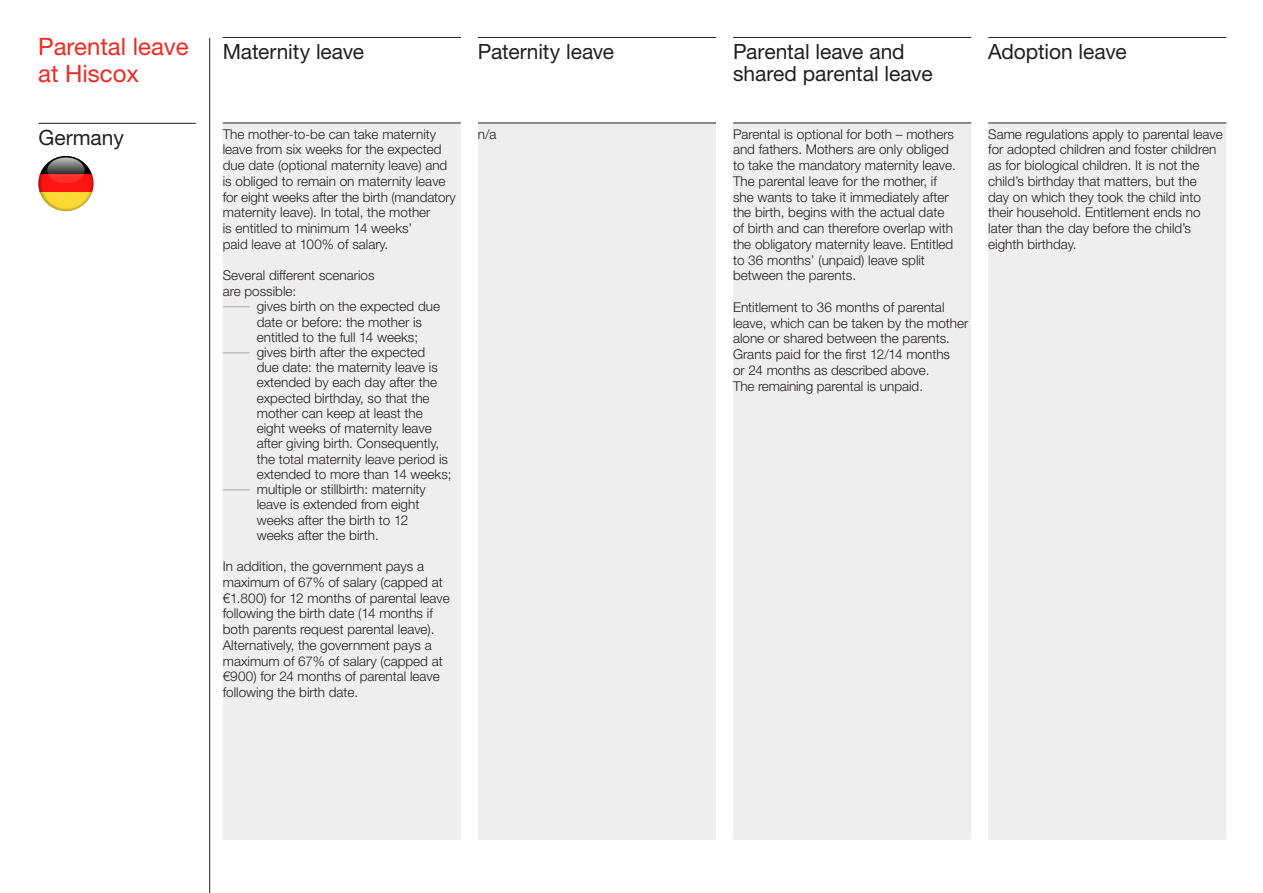
<style>
.page{position:relative;width:1263px;height:893px;background:#fff}
.page>*{position:absolute;margin:0;border:0;box-sizing:border-box;transform-origin:0 0}
.title_-_16_18pt{font:24px/27px "Helvetica Neue LT Std";color:#ee2a23}
.table_header_-_14_15{font:21px/22.5px "Helvetica Neue LT Std";letter-spacing:-.005em;color:#231f20}
.body_copy_-_9_10_5pt{font:21px "Helvetica Neue LT Std";color:#231f20}
.body_copy_-_9_10_5pt-2{font:300 13.5px/15.8px "Helvetica Neue LT Std";color:#231f20}
</style>
<div class="page">
<hr style="left:209px;top:38px;width:1px;height:855px;background:#231f20">
<div style="left:223px;top:123px;width:1003px;height:717px;background:#eeeeef"></div>
<hr style="left:223px;top:123px;width:238px;height:1px;background:#231f20">
<hr style="left:478px;top:123px;width:238px;height:1px;background:#231f20">
<hr style="left:733px;top:123px;width:238px;height:1px;background:#231f20">
<hr style="left:988px;top:123px;width:238px;height:1px;background:#231f20">
<hr style="left:223px;top:37px;width:238px;height:1px;background:#231f20">
<hr style="left:478px;top:37px;width:238px;height:1px;background:#231f20">
<hr style="left:733px;top:37px;width:238px;height:1px;background:#231f20">
<hr style="left:988px;top:37px;width:238px;height:1px;background:#231f20">
<svg style="left:41px;top:197px;width:47px;height:14px"></svg>
<svg style="left:38px;top:156px;width:56px;height:55px;background:#dd6b24"></svg>
<svg style="left:47px;top:157px;width:37px;height:26px"></svg>
<hr style="left:38px;top:123px;width:158px;height:1px;background:#231f20">
<svg style="left:223px;top:307px;width:27px;height:1px"></svg>
<svg style="left:223px;top:353px;width:27px;height:1px"></svg>
<svg style="left:223px;top:490px;width:27px;height:1px"></svg>
<p class="title_-_16_18pt" style="left:38px;top:33px;width:152px">Parental leave at Hiscox</p>
<p class="table_header_-_14_15" style="left:223px;top:40px;width:143px">Maternity leave</p>
<p class="table_header_-_14_15" style="left:478px;top:40px;width:138px">Paternity leave</p>
<p class="table_header_-_14_15" style="left:733px;top:40px;width:201px">Parental leave and shared parental leave</p>
<p class="table_header_-_14_15" style="left:988px;top:40px;width:140px">Adoption leave</p>
<p class="body_copy_-_9_10_5pt" style="left:38px;top:125px;width:87px">Germany</p>
<p class="body_copy_-_9_10_5pt-2" style="left:223px;top:126px;width:235px">The mother-to-be can take maternity leave from six weeks for the expected due date (optional maternity leave) and is obliged to remain on maternity leave for eight weeks after the birth (mandatory maternity leave). In total, the mother<br>is entitled to minimum 14 weeks’<br>paid leave at 100% of salary.</p>
<p class="body_copy_-_9_10_5pt-2" style="left:223px;top:267px;width:153px">Several different scenarios are possible:</p>
<p class="body_copy_-_9_10_5pt-2" style="left:257px;top:299px;width:185px;line-height:15.3px">gives birth on the expected due date or before: the mother is entitled to the full 14 weeks;</p>
<p class="body_copy_-_9_10_5pt-2" style="left:257px;top:344px;width:196px;line-height:15.1px">gives birth after the expected<br>due date: the maternity leave is extended by each day after the expected birthday, so that the mother can keep at least the eight weeks of maternity leave after giving birth. Consequently, the total maternity leave period is extended to more than 14 weeks;</p>
<p class="body_copy_-_9_10_5pt-2" style="left:257px;top:481px;width:170px;line-height:15.1px">multiple or stillbirth: maternity leave is extended from eight weeks after the birth to 12 weeks after the birth.</p>
<p class="body_copy_-_9_10_5pt-2" style="left:223px;top:558px;width:229px">In addition, the government pays a maximum of 67% of salary (capped at €1.800) for 12 months of parental leave following the birth date (14 months if both parents request parental leave).<br>Alternatively, the government pays a maximum of 67% of salary (capped at €900) for 24 months of parental leave following the birth date.</p>
<p class="body_copy_-_9_10_5pt-2" style="left:478px;top:126px;width:20px">n/a</p>
<p class="body_copy_-_9_10_5pt-2" style="left:733px;top:126px;width:224px">Parental is optional for both – mothers and fathers. Mothers are only obliged to take the mandatory maternity leave.<br>The parental leave for the mother, if she wants to take it immediately after the birth, begins with the actual date of birth and can therefore overlap with the obligatory maternity leave. Entitled to 36 months’ (unpaid) leave split between the parents.</p>
<p class="body_copy_-_9_10_5pt-2" style="left:733px;top:299px;width:237px">Entitlement to 36 months of parental leave, which can be taken by the mother alone or shared between the parents.<br>Grants paid for the first 12/14 months<br>or 24 months as described above.<br>The remaining parental is unpaid.</p>
<p class="body_copy_-_9_10_5pt-2" style="left:988px;top:126px;width:236px">Same regulations apply to parental leave for adopted children and foster children as for biological children. It is not the child’s birthday that matters, but the<br>day on which they took the child into their household. Entitlement ends no later than the day before the child’s eighth birthday.</p>
</div>
